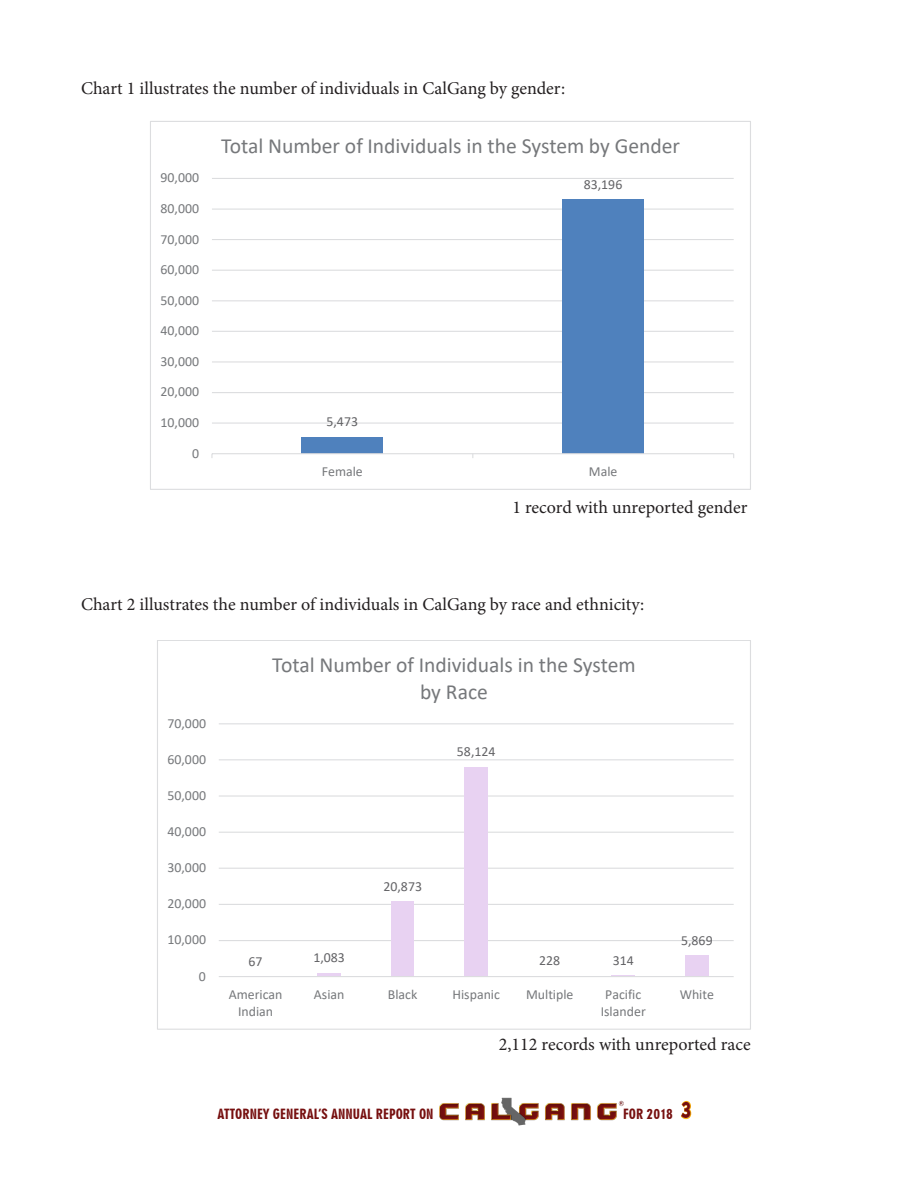
<style>
.page{position:relative;width:918px;height:1188px;background:#fff}
.page>*{position:absolute;margin:0;border:0;box-sizing:border-box;transform-origin:0 0}
.t1{font:21.6px/26.4px "Calibri";letter-spacing:-.005em;color:#76787b;text-align:center}
.t2{font:18px "Minion Pro";color:#231f20}
.t3{font:13.8px/17px "Calibri";color:#76787b;text-align:center}
.t4{font:13.8px "Calibri";color:#636366}
.t5{font:13.5px "Geometric 706 BT Black Condensed B";color:#760f0f}
.s1{font-family:"Geometric 415 BT Black A";font-size:22.5px}
</style>
<div class="page">
<hr style="left:212px;top:423px;width:522px;height:1px;background:#dcdddf">
<hr style="left:212px;top:392px;width:522px;height:1px;background:#dcdddf">
<hr style="left:212px;top:361px;width:522px;height:2px;background:#dcdddf">
<hr style="left:212px;top:331px;width:522px;height:1px;background:#dcdddf">
<hr style="left:212px;top:300px;width:522px;height:1px;background:#dcdddf">
<hr style="left:212px;top:270px;width:522px;height:1px;background:#dcdddf">
<hr style="left:212px;top:239px;width:522px;height:1px;background:#dcdddf">
<hr style="left:212px;top:209px;width:522px;height:1px;background:#dcdddf">
<hr style="left:212px;top:178px;width:522px;height:1px;background:#dcdddf">
<div style="left:562px;top:199px;width:82px;height:255px;background:#4f81bd"></div>
<div style="left:301px;top:437px;width:82px;height:17px;background:#4f81bd"></div>
<hr style="left:212px;top:453px;width:522px;height:1px;background:#dcdddf">
<hr style="left:219px;top:940px;width:515px;height:1px;background:#dcdddf">
<hr style="left:219px;top:904px;width:515px;height:1px;background:#dcdddf">
<hr style="left:219px;top:868px;width:515px;height:1px;background:#dcdddf">
<hr style="left:219px;top:832px;width:515px;height:1px;background:#dcdddf">
<hr style="left:219px;top:795px;width:515px;height:2px;background:#dcdddf">
<hr style="left:219px;top:759px;width:515px;height:1px;background:#dcdddf">
<hr style="left:219px;top:723px;width:515px;height:1px;background:#dcdddf">
<hr style="left:318px;top:973px;width:23px;height:4px;background:#e8d2f2">
<div style="left:391px;top:901px;width:23px;height:76px;background:#e8d2f2"></div>
<div style="left:465px;top:767px;width:23px;height:210px;background:#e8d2f2"></div>
<hr style="left:612px;top:975px;width:23px;height:2px;background:#e8d2f2">
<div style="left:685px;top:956px;width:23px;height:21px;background:#e8d2f2"></div>
<hr style="left:219px;top:976px;width:515px;height:1px;background:#dcdddf">
<img style="left:439px;top:1097px;width:185px;height:29px">
<svg style="left:681px;top:1100px;width:11px;height:20px"></svg>
<p class="t2" style="left:81px;top:76px;width:486px">Chart 1 illustrates the number of individuals in CalGang by gender:</p>
<p class="t3" style="left:161px;top:169px;width:40px">90,000</p>
<p class="t3" style="left:161px;top:200px;width:40px">80,000</p>
<p class="t3" style="left:161px;top:230px;width:40px">70,000</p>
<p class="t3" style="left:161px;top:261px;width:40px">60,000</p>
<p class="t3" style="left:161px;top:291px;width:40px">50,000</p>
<p class="t3" style="left:161px;top:322px;width:40px">40,000</p>
<p class="t3" style="left:161px;top:352px;width:40px">30,000</p>
<p class="t3" style="left:161px;top:383px;width:40px">20,000</p>
<p class="t3" style="left:161px;top:414px;width:40px">10,000</p>
<p class="t3" style="left:192px;top:444px;width:9px">0</p>
<p class="t1" style="left:221px;top:132px;width:460px">Total Number of Individuals in the System by Gender</p>
<p class="t4" style="left:326px;top:412px;width:33px">5,473</p>
<p class="t4" style="left:584px;top:174px;width:40px">83,196</p>
<p class="t3" style="left:322px;top:462px;width:43px">Female</p>
<p class="t3" style="left:589px;top:462px;width:30px">Male</p>
<p class="t2" style="left:512px;top:495px;width:236px">1 record with unreported gender</p>
<p class="t2" style="left:81px;top:592px;width:565px">Chart 2 illustrates the number of individuals in CalGang by race and ethnicity:</p>
<p class="t3" style="left:167px;top:714px;width:40px">70,000</p>
<p class="t3" style="left:167px;top:750px;width:40px">60,000</p>
<p class="t3" style="left:167px;top:787px;width:40px">50,000</p>
<p class="t3" style="left:167px;top:823px;width:40px">40,000</p>
<p class="t3" style="left:167px;top:859px;width:40px">30,000</p>
<p class="t3" style="left:167px;top:895px;width:40px">20,000</p>
<p class="t3" style="left:167px;top:931px;width:40px">10,000</p>
<p class="t3" style="left:199px;top:967px;width:9px">0</p>
<p class="t1" style="left:272px;top:652px;width:365px">Total Number of Individuals in the System by Race</p>
<p class="t4" style="left:457px;top:742px;width:40px">58,124</p>
<p class="t4" style="left:249px;top:952px;width:16px">67</p>
<p class="t4" style="left:313px;top:948px;width:33px">1,083</p>
<p class="t4" style="left:383px;top:876px;width:40px">20,873</p>
<p class="t4" style="left:539px;top:951px;width:23px">228</p>
<p class="t4" style="left:613px;top:951px;width:23px">314</p>
<p class="t4" style="left:681px;top:931px;width:33px">5,869</p>
<p class="t3" style="left:229px;top:985px;width:55px">American<br>Indian</p>
<p class="t3" style="left:314px;top:985px;width:32px">Asian</p>
<p class="t3" style="left:388px;top:985px;width:31px">Black</p>
<p class="t3" style="left:453px;top:985px;width:49px">Hispanic</p>
<p class="t3" style="left:526px;top:985px;width:49px">Multiple</p>
<p class="t3" style="left:601px;top:985px;width:47px">Pacific<br>Islander</p>
<p class="t3" style="left:680px;top:985px;width:36px">White</p>
<p class="t2" style="left:499px;top:1032px;width:253px">2,112 records with unreported race</p>
<p class="t5" style="left:217px;top:1106px;width:218px">ATTORNEY GENERAL’S ANNUAL REPORT ON</p>
<p class="t5" style="left:623px;top:1106px;width:70px">FOR 2018 <span class="s1">3</span></p>
</div>
